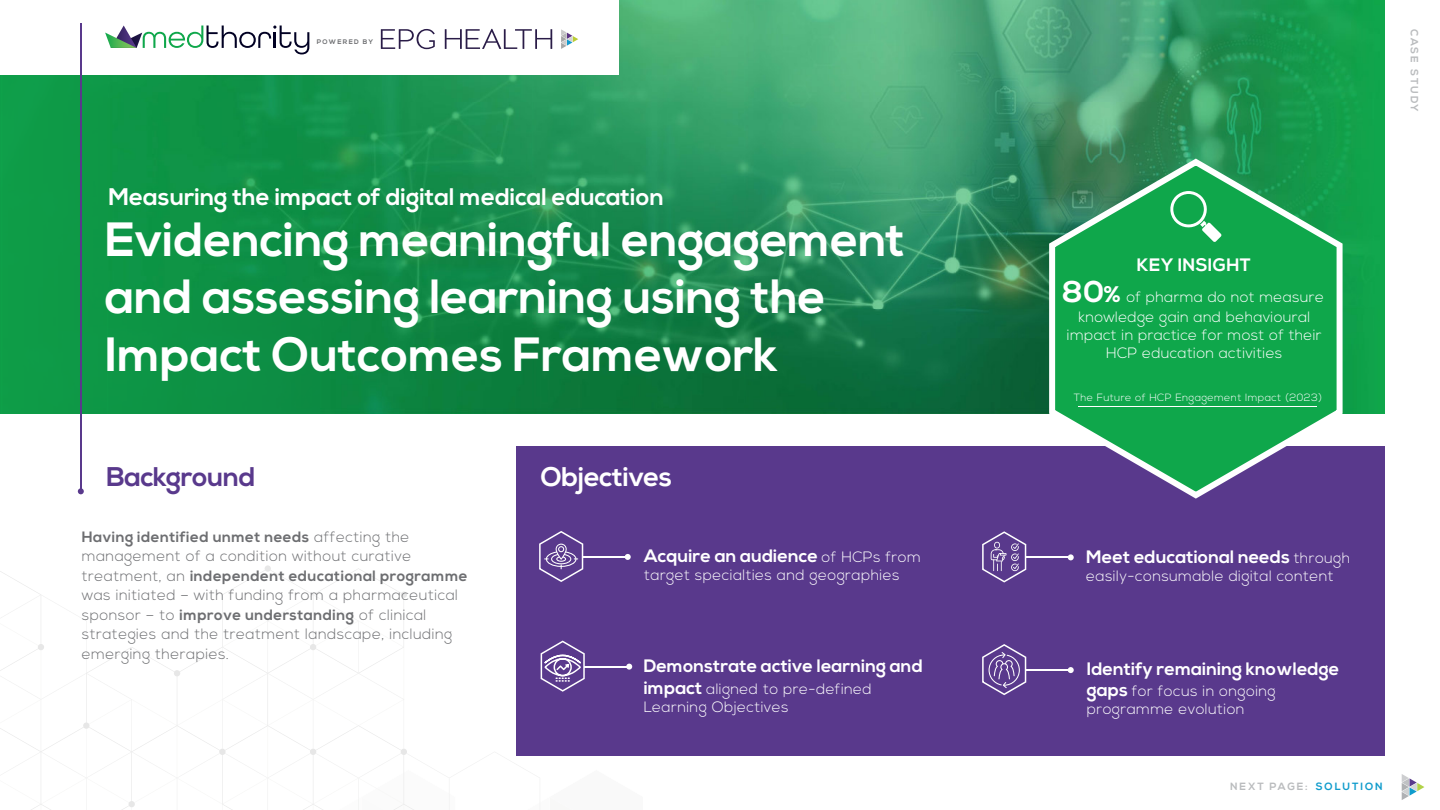
<style>
.page{position:relative;width:1440px;height:810px;background:#fff}
.page>*{position:absolute;margin:0;border:0;box-sizing:border-box;transform-origin:0 0}
.t1{font:700 48px/57.6px "Nexa";color:#fff}
.t2{font:700 27px "Nexa";letter-spacing:-.01em;color:#fff}
.t3{font:700 27px "Nexa";letter-spacing:-.01em;color:#59398c}
.t4{font:700 24px "Nexa";color:#fff}
.t5{font:700 18px "Nexa";letter-spacing:.005em;color:#fff}
.t6{font:300 15px/19.5px "Nexa";letter-spacing:.03em;color:#6d6e71}
.t7{font:300 15px/18px "Nexa";letter-spacing:.025em;color:#fff}
.t8{font:300 10.5px "Nexa";letter-spacing:.04em;color:#fff}
.t9{font:700 10.5px "Nexa";letter-spacing:.18em;color:#babcbe}
.t10{font:700 6.6px "Nexa";letter-spacing:.2em;color:#6d6e71}
.s1{font-weight:700}
.s2{font-weight:300;font-size:15px}
.s3{font-weight:700;font-size:18px}
.s4{font-weight:700;font-size:30px}
.s5{font-weight:700;font-size:22.5px}
.s6{color:#109ccc}
</style>
<div class="page">
<svg style="left:0;top:565px;width:414px;height:245px"></svg>
<div style="left:516px;top:447px;width:868px;height:309px;background:#59398c"></div>
<img style="left:0;top:0;width:1379px;height:413px">
<div style="left:0;top:0;width:618px;height:74px;background:#fff"></div>
<svg style="left:1401px;top:774px;width:23px;height:26px"></svg>
<svg style="left:1049px;top:159px;width:293px;height:340px;fill:#0fa74b"></svg>
<hr style="left:1078px;top:407px;width:238px;height:1px;background:#fff">
<svg style="left:1168px;top:191px;width:53px;height:51px;background:#3db86e"></svg>
<hr style="left:80px;top:23px;width:2px;height:468px;background:#59398c">
<svg style="left:78px;top:488px;width:6px;height:6px"></svg>
<svg style="left:105px;top:26px;width:204px;height:28px"></svg>
<hr style="left:582px;top:556px;width:43px;height:2px;background:#fff">
<svg style="left:625px;top:554px;width:5px;height:6px"></svg>
<svg style="left:539px;top:531px;width:44px;height:51px"></svg>
<svg style="left:982px;top:531px;width:44px;height:52px"></svg>
<hr style="left:1025px;top:557px;width:43px;height:1px;background:#fff">
<svg style="left:1067px;top:554px;width:6px;height:6px"></svg>
<hr style="left:584px;top:666px;width:42px;height:1px;background:#fff">
<svg style="left:626px;top:664px;width:6px;height:6px"></svg>
<hr style="left:1025px;top:669px;width:43px;height:2px;background:#fff">
<svg style="left:1068px;top:667px;width:5px;height:6px"></svg>
<svg style="left:982px;top:644px;width:44px;height:51px"></svg>
<svg style="left:540px;top:641px;width:44px;height:51px"></svg>
<svg style="left:445px;top:29px;width:107px;height:20px"></svg>
<svg style="left:381px;top:29px;width:54px;height:20px"></svg>
<svg style="left:561px;top:29px;width:17px;height:20px"></svg>
<p class="t10" style="left:317px;top:38px;width:58px">POWERED BY</p>
<h3 class="t4" style="left:108px;top:183px;width:557px">Measuring the impact of digital medical education</h3>
<h1 class="t1" style="left:105px;top:212px;width:801px">Evidencing meaningful engagement and assessing learning using the<br>Impact Outcomes Framework</h1>
<h2 class="t3" style="left:106px;top:461px;width:151px">Background</h2>
<p class="t6" style="left:82px;top:528px;width:387px"><span class="s1">Having identified unmet needs</span> affecting the management of a condition without curative treatment, an <span class="s1">independent educational programme </span>was initiated – with funding from a pharmaceutical sponsor – to <span class="s1">improve understanding</span> of clinical strategies and the treatment landscape, including emerging therapies.</p>
<h2 class="t2" style="left:541px;top:461px;width:133px">Objectives</h2>
<p class="t5" style="left:644px;top:546px;width:278px">Acquire an audience <span class="s2">of HCPs from</span></p>
<p class="t7" style="left:644px;top:567px;width:257px">target specialties and geographies</p>
<p class="t5" style="left:643px;top:656px;width:280px">Demonstrate active learning and</p>
<p class="t7" style="left:643px;top:680px;width:230px"><span class="s3">impact</span> aligned to pre-defined<br>Learning Objectives</p>
<p class="t9" style="left:1420px;top:29px;width:84px;rotate:90deg">CASE STUDY</p>
<p class="t5" style="left:1136px;top:254px;width:115px">KEY INSIGHT</p>
<p class="t7" style="left:1062px;top:288px;width:263px"><span class="s4">80</span><span class="s5">%</span> of pharma do not measure</p>
<p class="t7" style="left:1066px;top:309px;width:256px;text-align:center">knowledge gain and behavioural impact in practice for most of their<br>HCP education activities</p>
<p class="t8" style="left:1073px;top:392px;width:250px">The Future of HCP Engagement Impact (2023)</p>
<p class="t5" style="left:1086px;top:546px;width:265px">Meet educational needs <span class="s2">through</span></p>
<p class="t7" style="left:1086px;top:567px;width:249px">easily-consumable digital content</p>
<p class="t5" style="left:1086px;top:658px;width:254px">Identify remaining knowledge</p>
<p class="t7" style="left:1086px;top:683px;width:191px"><span class="s3">gaps</span> for focus in ongoing programme evolution</p>
<p class="t9" style="left:1230px;top:781px;width:154px">NEXT PAGE: <span class="s6">SOLUTION</span></p>
</div>
